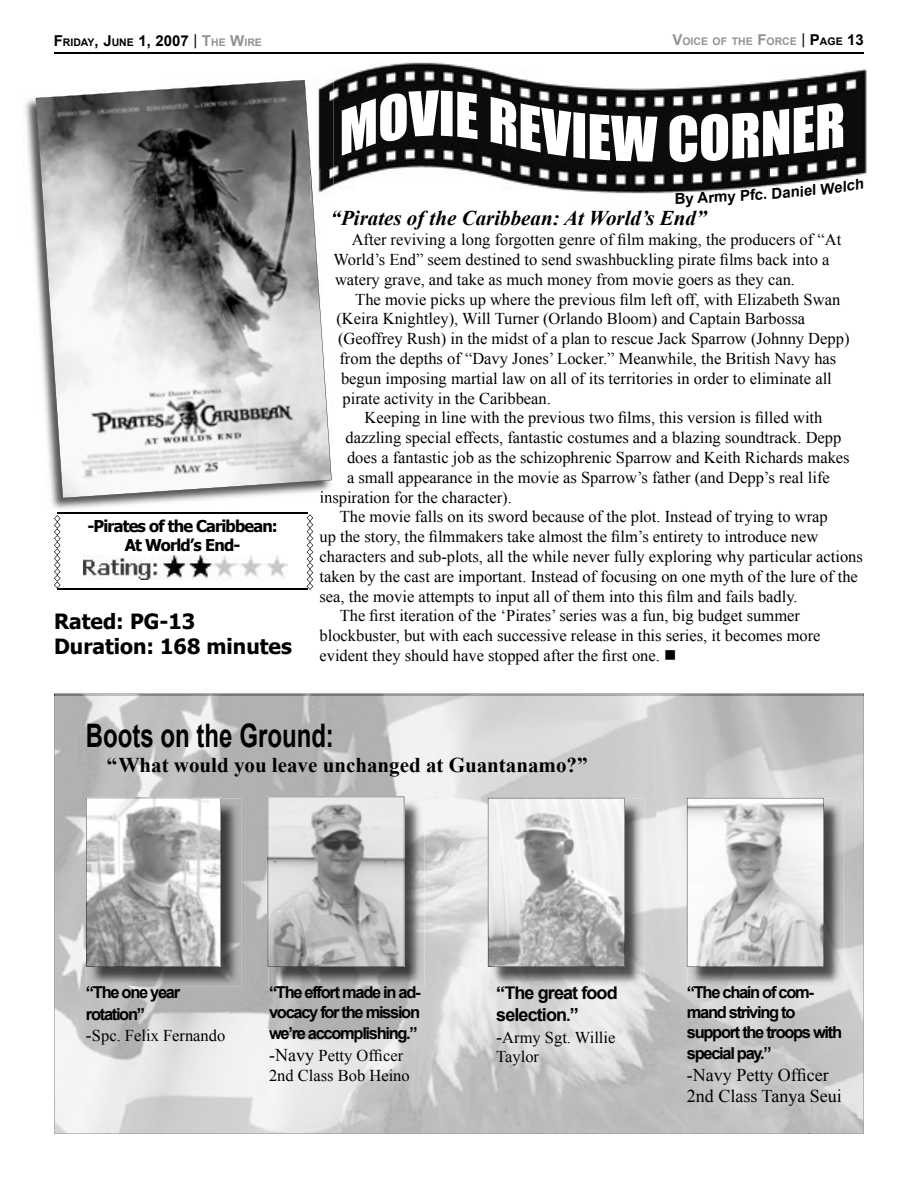
<style>
.page{position:relative;width:918px;height:1188px;background:#fff}
.page>*{position:absolute;margin:0;border:0;box-sizing:border-box;transform-origin:0 0}
.t1{font:700 32.4px "Arial";color:#000;scale:.74 1}
.t2{font:700 21px "Times New Roman";color:#000}
.t3{font:italic 700 21px "Times New Roman";color:#000}
.t4{font:700 21px/25.2px "Tahoma";color:#000}
.t5{font:18px/21.6px "Times New Roman";color:#000}
.t6{font:700 18px/21.6px "Arial";letter-spacing:-.05em;color:#000}
.t7{font:16.5px/19.8px "Times New Roman";color:#000}
.t8{font:700 16.5px/19.8px "Arial";letter-spacing:-.08em;color:#000}
.t9{font:700 16.35px/19.5px "Tahoma";letter-spacing:-.05em;color:#000;text-align:center}
.t10{font:700 15px "Arial";color:#000}
.t11{font:700 10.5px "Arial";color:#939393}
.s1{font-size:10.5px}
.s2{font-weight:400}
.s3{color:#939393}
.s4{font-size:10.5px;color:#939393}
.s5{font-size:15px}
.s6{font-weight:400;font-size:15px;color:#000}
.s7{font-size:15px;color:#000}
.s8{color:#000}
.s9{font-size:18px}
.s10{font-size:16.5px}
</style>
<div class="page">
<hr style="left:54px;top:52px;width:810px;height:2px;background:#000">
<svg style="left:109px;top:743px;width:700px;height:341px;background:#d0d0d0"></svg>
<img style="left:54px;top:693px;width:810px;height:50px">
<img style="left:54px;top:741px;width:55px;height:393px">
<img style="left:809px;top:741px;width:55px;height:393px">
<img style="left:107px;top:1084px;width:704px;height:50px">
<hr style="left:58px;top:513px;width:250px;height:1px;background:#000">
<hr style="left:58px;top:588px;width:250px;height:2px;background:#000">
<svg style="left:307px;top:514px;width:6px;height:76px"></svg>
<svg style="left:54px;top:515px;width:7px;height:73px"></svg>
<img style="left:84px;top:555px;width:204px;height:25px">
<img style="left:489px;top:799px;width:156px;height:188px">
<svg style="left:497px;top:986px;width:7px;height:6px"></svg>
<svg style="left:488px;top:798px;width:136px;height:169px"></svg>
<img style="left:688px;top:799px;width:156px;height:188px">
<svg style="left:688px;top:986px;width:6px;height:5px"></svg>
<svg style="left:687px;top:798px;width:137px;height:169px"></svg>
<img style="left:269px;top:797px;width:155px;height:189px">
<svg style="left:270px;top:986px;width:6px;height:5px"></svg>
<svg style="left:268px;top:797px;width:136px;height:170px;background:#bebebe"></svg>
<img style="left:87px;top:799px;width:154px;height:188px">
<svg style="left:87px;top:986px;width:6px;height:5px"></svg>
<svg style="left:86px;top:798px;width:134px;height:169px"></svg>
<img style="left:25px;top:79px;width:280px;height:430px">
<img style="left:320px;top:498px;width:13px;height:5px">
<svg style="left:36px;top:80px;width:296px;height:418px"></svg>
<img style="left:333px;top:62px;width:534px;height:132px">
<img style="left:311px;top:80px;width:22px;height:121px">
<img style="left:311px;top:171px;width:2px;height:30px">
<div style="left:342px;top:89px;width:135px;height:67px;background:#0c0c0c"></div>
<svg style="left:491px;top:96px;width:166px;height:66px;background:#151515"></svg>
<div style="left:669px;top:101px;width:174px;height:61px;background:#0c0c0c"></div>
<svg style="left:813px;top:184px;width:2px;height:10px"></svg>
<svg style="left:821px;top:177px;width:42px;height:17px"></svg>
<p class="t10" style="left:54px;top:30px;width:210px">F<span class="s1">RIDAY</span>, J<span class="s1">UNE</span> 1, 2007 <span class="s2">|</span> <span class="s3">T</span><span class="s4">HE</span> <span class="s3">W</span><span class="s4">IRE</span></p>
<p class="t11" style="left:672px;top:34px;width:193px"><span class="s5">V</span>OICE OF THE <span class="s5">F</span>ORCE <span class="s6">|</span> <span class="s7">P</span><span class="s8">AGE</span> <span class="s7">13</span></p>
<p class="t9" style="left:87px;top:515px;width:192px">-Pirates of the Caribbean:<br>At World’s End-</p>
<p class="t4" style="left:54px;top:607px;width:239px">Rated: PG-13<br>Duration: 168 minutes</p>
<p class="t10" style="left:674px;top:189px;width:63px;rotate:-3deg">By Army</p>
<p class="t10" style="left:739px;top:186px;width:44px;rotate:-4deg">Pfc. D</p>
<p class="t10" style="left:781px;top:183px;width:32px;rotate:-5deg">anie</p>
<p class="t3" style="left:331px;top:204px;width:378px">“Pirates of the Caribbean: At World’s End”</p>
<p class="t7" style="left:334px;top:229px;width:509px;text-indent:18px">After reviving a long forgotten genre of film making, the producers of “At<br>World’s End” seem destined to send swashbuckling pirate films back into a watery grave, and take as much money from movie goers as they can.</p>
<p class="t7" style="left:355px;top:289px;width:486px">The movie picks up where the previous film left off, with Elizabeth Swan</p>
<p class="t7" style="left:337px;top:309px;width:470px">(Keira Knightley), Will Turner (Orlando Bloom) and Captain Barbossa</p>
<p class="t7" style="left:338px;top:328px;width:513px">(Geoffrey Rush) in the midst of a plan to rescue Jack Sparrow (Johnny Depp)</p>
<p class="t7" style="left:340px;top:348px;width:498px">from the depths of “Davy Jones’ Locker.” Meanwhile, the British Navy has</p>
<p class="t7" style="left:341px;top:368px;width:492px">begun imposing martial law on all of its territories in order to eliminate all</p>
<p class="t7" style="left:343px;top:388px;width:210px">pirate activity in the Caribbean.</p>
<p class="t7" style="left:365px;top:408px;width:459px">Keeping in line with the previous two films, this version is filled with</p>
<p class="t7" style="left:346px;top:427px;width:497px">dazzling special effects, fantastic costumes and a blazing soundtrack. Depp</p>
<p class="t7" style="left:347px;top:447px;width:504px">does a fantastic job as the schizophrenic Sparrow and Keith Richards makes</p>
<p class="t7" style="left:347px;top:467px;width:484px">a small appearance in the movie as Sparrow’s father (and Depp’s real life</p>
<p class="t7" style="left:320px;top:487px;width:194px">inspiration for the character).</p>
<p class="t7" style="left:340px;top:507px;width:490px">The movie falls on its sword because of the plot. Instead of trying to wrap</p>
<p class="t7" style="left:320px;top:526px;width:500px">up the story, the filmmakers take almost the film’s entirety to introduce new</p>
<p class="t7" style="left:320px;top:546px;width:545px">characters and sub-plots, all the while never fully exploring why particular actions</p>
<p class="t7" style="left:320px;top:566px;width:540px">taken by the cast are important. Instead of focusing on one myth of the lure of the</p>
<p class="t7" style="left:320px;top:586px;width:480px">sea, the movie attempts to input all of them into this film and fails badly.</p>
<p class="t7" style="left:340px;top:606px;width:462px">The first iteration of the ‘Pirates’ series was a fun, big budget summer</p>
<p class="t7" style="left:320px;top:625px;width:503px">blockbuster, but with each successive release in this series, it becomes more</p>
<p class="t7" style="left:320px;top:645px;width:358px">evident they should have stopped after the first one. ■</p>
<h1 class="t1" style="left:86px;top:714px;width:337px">Boots on the Ground:</h1>
<p class="t2" style="left:107px;top:750px;width:482px">“What would you leave unchanged at Guantanamo?”</p>
<p class="t8" style="left:86px;top:982px;width:96px;line-height:21.6px">“The one year rotation”</p>
<p class="t7" style="left:86px;top:1026px;width:141px"><span class="s9">-</span>Spc. Felix Fernando</p>
<p class="t8" style="left:269px;top:983px;width:153px">“The effort made in ad&shy;vocacy for the mission</p>
<p class="t8" style="left:269px;top:1024px;width:150px">we’re accomplishing.”</p>
<p class="t7" style="left:269px;top:1045px;width:142px"><span class="s9">-Navy</span> Petty Officer<br>2nd Class Bob Heino</p>
<p class="t6" style="left:496px;top:983px;width:123px">“The great food selection<span class="s10">.</span>”</p>
<p class="t7" style="left:496px;top:1027px;width:121px"><span class="s9">-</span>Army Sgt. Willie<br>Taylor</p>
<p class="t8" style="left:687px;top:983px;width:157px">“The chain of com&shy;mand striving to support the troops with</p>
<p class="t8" style="left:687px;top:1044px;width:86px">special pay.”</p>
<p class="t5" style="left:687px;top:1064px;width:156px">-Navy Petty Officer<br>2nd Class Tanya Seui</p>
</div>
